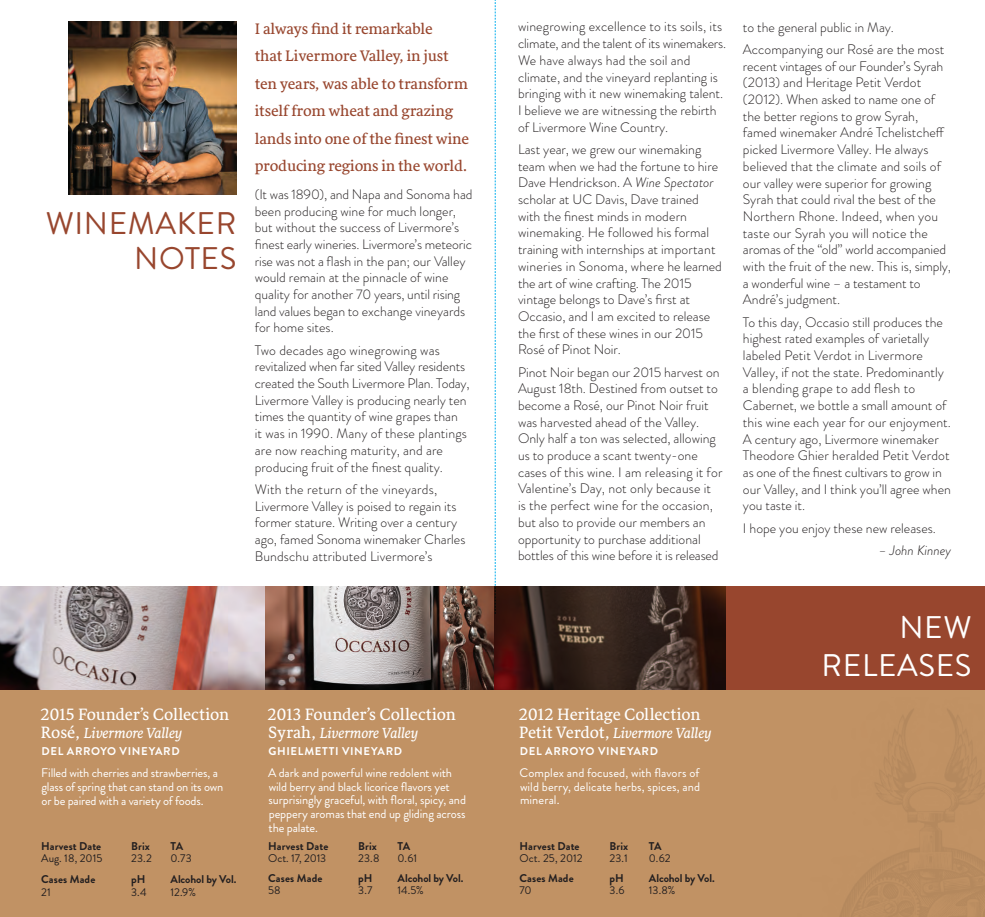
<style>
.page{position:relative;width:985px;height:917px;background:#fff}
.page>*{position:absolute;margin:0;border:0;box-sizing:border-box;transform-origin:0 0}
.Title-_On_white{font:31.25px/35px "Brandon Grotesque";letter-spacing:.02em;color:#98462e;text-align:right}
.Title-_on_color{font:31.25px "Brandon Grotesque";letter-spacing:.02em;color:#fff}
.Feature_Release_Vari{font:16.88px "Sirba";letter-spacing:-.015em;color:#fff}
.Winemaker_s_main_art{font:15.62px/27.5px "Sirba";letter-spacing:-.01em;color:#98462e}
.Feature_Release_Vari-2{font:italic 15px "Sirba";letter-spacing:-.02em;color:#fff}
.Winemaker_s_main_art-2{font:300 13.75px/16.8px "Brandon Grotesque";color:#231f20}
.Winemaker_s_main_art-3{font:italic 300 13.75px "Brandon Grotesque";color:#231f20}
.Feature_Release-tast{font:12.5px/13.8px "Brandon Grotesque";letter-spacing:-.01em;color:#fff}
.t1{font:700 11.25px/12.5px "Brandon Grotesque";letter-spacing:.005em;color:#231f20}
.Feature_Release_Vari-3{font:700 11.25px "Brandon Grotesque";letter-spacing:.055em;color:#fff}
.t2{font:11.25px/12.5px "Brandon Grotesque";color:#231f20}
.s1{font-style:italic}
.s2{font-style:normal;font-size:16.88px}
.s3{font-weight:400}
.s4{font-weight:700}
</style>
<div class="page">
<div style="left:0;top:673px;width:985px;height:244px;background:#c19264"></div>
<img style="left:0;top:585px;width:726px;height:105px">
<div style="left:726px;top:538px;width:259px;height:152px;background:#98462e"></div>
<div style="left:0;top:0;width:985px;height:585px;background:#fff"></div>
<img style="left:68px;top:22px;width:169px;height:173px">
<svg style="left:495px;top:0;width:1px;height:614px"></svg>
<p class="Title-_On_white" style="left:46px;top:206px;width:192px">WINEMAKER<br>NOTES</p>
<p class="Winemaker_s_main_art" style="left:255px;top:14px;width:216px">I always find it remarkable<br>that Livermore Valley, in just ten years, was able to transform itself from wheat and grazing lands into one of the finest wine producing regions in the world.</p>
<p class="Winemaker_s_main_art-2" style="left:255px;top:186px;width:219px">(It was 1890), and Napa and Sonoma had been producing wine for much longer, but without the success of Livermore’s finest early wineries. Livermore’s meteoric rise was not a flash in the pan; our Valley would remain at the pinnacle of wine quality for another 70 years, until rising land values began to exchange vineyards for home sites.</p>
<p class="Winemaker_s_main_art-2" style="left:255px;top:342px;width:216px">Two decades ago winegrowing was revitalized when far sited Valley residents created the South Livermore Plan. Today, Livermore Valley is producing nearly ten times the quantity of wine grapes than<br>it was in 1990. Many of these plantings are now reaching maturity, and are producing fruit of the finest quality.</p>
<p class="Winemaker_s_main_art-2" style="left:255px;top:481px;width:212px">With the return of the vineyards, Livermore Valley is poised to regain its former stature. Writing over a century ago, famed Sonoma winemaker Charles Bundschu attributed Livermore’s</p>
<p class="Winemaker_s_main_art-2" style="left:518px;top:18px;width:209px">winegrowing excellence to its soils, its climate, and the talent of its winemakers.<br>We have always had the soil and climate, and the vineyard replanting is bringing with it new winemaking talent.<br>I believe we are witnessing the rebirth of Livermore Wine Country.</p>
<p class="Winemaker_s_main_art-2" style="left:518px;top:141px;width:205px">Last year, we grew our winemaking team when we had the fortune to hire Dave Hendrickson. A <span class="s1">Wine Spectator </span>scholar at UC Davis, Dave trained with the finest minds in modern winemaking. He followed his formal training with internships at important wineries in Sonoma, where he learned the art of wine crafting. The 2015 vintage belongs to Dave’s first at Occasio, and I am excited to release the first of these wines in our 2015<br>Rosé of Pinot Noir.</p>
<p class="Winemaker_s_main_art-2" style="left:518px;top:364px;width:206px">Pinot Noir began our 2015 harvest on August 18th. Destined from outset to become a Rosé, our Pinot Noir fruit was harvested ahead of the Valley.<br>Only half a ton was selected, allowing us to produce a scant twenty-one cases of this wine. I am releasing it for Valentine’s Day, not only because it<br>is the perfect wine for the occasion, but also to provide our members an opportunity to purchase additional bottles of this wine before it is released</p>
<p class="Winemaker_s_main_art-2" style="left:743px;top:19px;width:152px">to the general public in May.</p>
<p class="Winemaker_s_main_art-2" style="left:743px;top:41px;width:209px">Accompanying our Rosé are the most recent vintages of our Founder’s Syrah (2013) and Heritage Petit Verdot (2012). When asked to name one of the better regions to grow Syrah, famed winemaker André Tchelistcheff picked Livermore Valley. He always believed that the climate and soils of our valley were superior for growing Syrah that could rival the best of the Northern Rhone. Indeed, when you taste our Syrah you will notice the aromas of the “old” world accompanied with the fruit of the new. This is, simply, a wonderful wine – a testament to André’s judgment.</p>
<p class="Winemaker_s_main_art-2" style="left:743px;top:314px;width:209px">To this day, Occasio still produces the highest rated examples of varietally labeled Petit Verdot in Livermore Valley, if not the state. Predominantly a blending grape to add flesh to Cabernet, we bottle a small amount of this wine each year for our enjoyment.<br>A century ago, Livermore winemaker Theodore Ghier heralded Petit Verdot as one of the finest cultivars to grow in our Valley, and I think you’ll agree when you taste it.</p>
<p class="Winemaker_s_main_art-2" style="left:743px;top:520px;width:194px">I hope you enjoy these new releases.</p>
<p class="Winemaker_s_main_art-3" style="left:878px;top:541px;width:74px">– John Kinney</p>
<p class="Feature_Release_Vari" style="left:40px;top:702px;width:190px">2015 Founder’s Collection</p>
<p class="Feature_Release_Vari-2" style="left:40px;top:721px;width:143px"><span class="s2">Rosé,</span> Livermore Valley</p>
<p class="Feature_Release_Vari-3" style="left:42px;top:743px;width:140px">DEL ARROYO VINEYARD</p>
<p class="Feature_Release-tast" style="left:41px;top:766px;width:183px">Filled with cherries and strawberries, a glass of spring that can stand on its own or be paired with a variety of foods.</p>
<p class="t1" style="left:41px;top:840px;width:63px">Harvest Date<br><span class="s3">Aug. 18, 2015</span></p>
<p class="t1" style="left:131px;top:840px;width:22px">Brix<br><span class="s3">23.2</span></p>
<p class="t2" style="left:170px;top:840px;width:23px"><span class="s4">TA<br></span>0.73</p>
<p class="t1" style="left:41px;top:873px;width:56px">Cases Made<br><span class="s3">21</span></p>
<p class="t2" style="left:131px;top:873px;width:17px"><span class="s4">pH<br></span>3.4</p>
<p class="t1" style="left:170px;top:873px;width:67px">Alcohol by Vol.<br><span class="s3">12.9%</span></p>
<p class="Feature_Release_Vari" style="left:267px;top:702px;width:190px">2013 Founder’s Collection</p>
<p class="Feature_Release_Vari-2" style="left:268px;top:721px;width:151px"><span class="s2">Syrah,</span> Livermore Valley</p>
<p class="Feature_Release_Vari-3" style="left:268px;top:743px;width:135px">GHIELMETTI VINEYARD</p>
<p class="Feature_Release-tast" style="left:268px;top:766px;width:199px">A dark and powerful wine redolent with wild berry and black licorice flavors yet surprisingly graceful, with floral, spicy, and peppery aromas that end up gliding across the palate.</p>
<p class="Feature_Release-tast" style="left:519px;top:766px;width:182px;text-align:justify">Complex and focused, with flavors of wild berry, delicate herbs, spices, and mineral.</p>
<p class="Feature_Release_Vari" style="left:518px;top:702px;width:183px">2012 Heritage Collection</p>
<p class="Feature_Release_Vari-2" style="left:519px;top:721px;width:194px"><span class="s2">Petit Verdot,</span> Livermore Valley</p>
<p class="Feature_Release_Vari-3" style="left:520px;top:743px;width:140px">DEL ARROYO VINEYARD</p>
<p class="t1" style="left:268px;top:840px;width:62px">Harvest Date<br><span class="s3">Oct. 17, 2013</span></p>
<p class="t1" style="left:358px;top:840px;width:23px">Brix<br><span class="s3">23.8</span></p>
<p class="t2" style="left:397px;top:840px;width:21px"><span class="s4">TA<br></span>0.61</p>
<p class="t1" style="left:268px;top:871px;width:56px">Cases Made<br><span class="s3">58</span></p>
<p class="t2" style="left:358px;top:871px;width:16px"><span class="s4">pH<br></span>3.7</p>
<p class="t1" style="left:397px;top:871px;width:67px">Alcohol by Vol.<br><span class="s3">14.5%</span></p>
<p class="t1" style="left:519px;top:840px;width:65px">Harvest Date<br><span class="s3">Oct. 25, 2012</span></p>
<p class="t1" style="left:609px;top:840px;width:20px">Brix<br><span class="s3">23.1</span></p>
<p class="t2" style="left:649px;top:840px;width:23px"><span class="s4">TA<br></span>0.62</p>
<p class="t1" style="left:519px;top:871px;width:56px">Cases Made<br><span class="s3">70</span></p>
<p class="t2" style="left:609px;top:871px;width:17px"><span class="s4">pH<br></span>3.6</p>
<p class="t1" style="left:649px;top:871px;width:67px">Alcohol by Vol.<br><span class="s3">13.8%</span></p>
<p class="Title-_on_color" style="left:899px;top:606px;width:74px">NEW</p>
<p class="Title-_on_color" style="left:821px;top:643px;width:151px">RELEASES</p>
</div>
